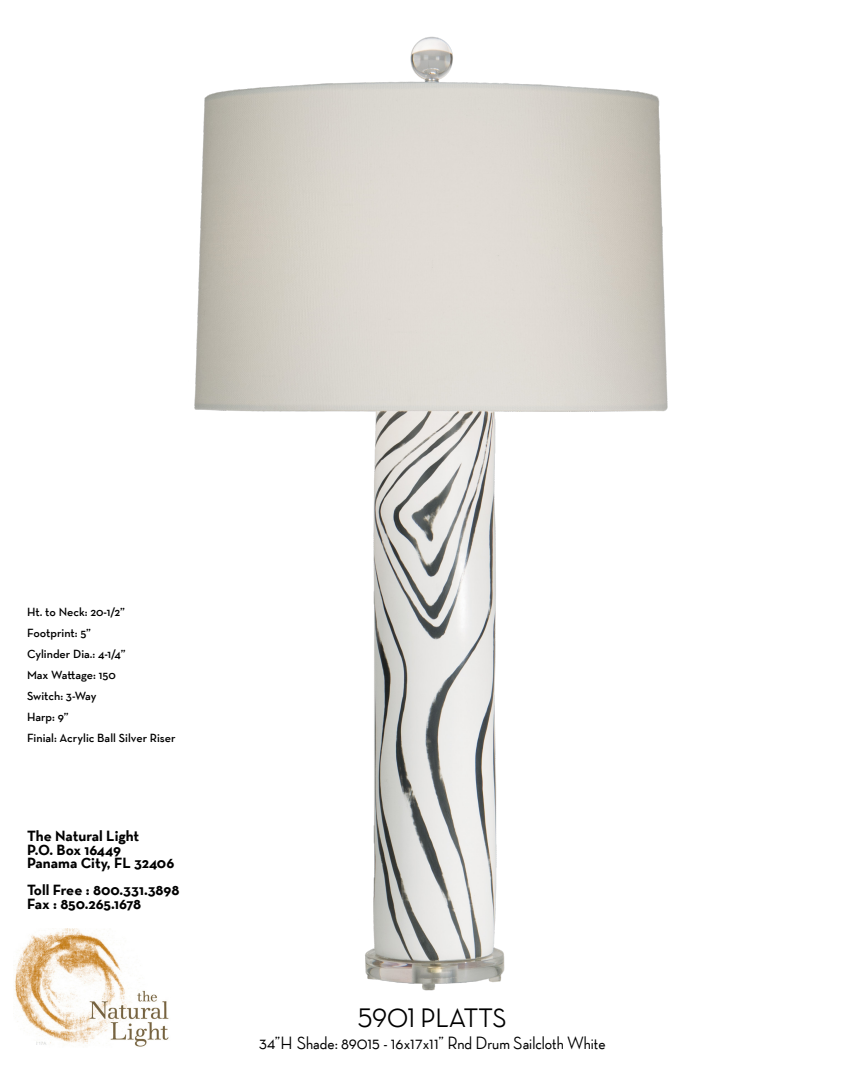
<style>
.page{position:relative;width:867px;height:1083px;background:#fff}
.page>*{position:absolute;margin:0;border:0;box-sizing:border-box;transform-origin:0 0}
.t1{font:500 27px "Neutraface Display TT";color:#000}
.t2{font:500 18px "Neutraface Display TT";color:#000}
.t3{font:700 15px/13.5px "Neutraface Text TT";color:#000}
.t4{font:600 12px/21px "Neutraface Text TT";color:#000}
.t5{font:4.5px "Arial";color:#d5d7d8}
</style>
<div class="page">
<img style="left:194px;top:36px;width:474px;height:955px">
<img style="left:14px;top:928px;width:155px;height:119px">
<p class="t4" style="left:27px;top:601px;width:150px">Ht. to Neck: 20-1/2”<br>Footprint: 5”<br>Cylinder Dia.: 4-1/4”<br>Max Wattage: 150<br>Switch: 3-Way<br>Harp: 9”<br>Finial: Acrylic Ball Silver Riser</p>
<p class="t3" style="left:27px;top:829px;width:149px">The Natural Light<br>P.O. Box 16449<br>Panama City, FL 32406</p>
<p class="t3" style="left:27px;top:883px;width:154px">Toll Free : 800.331.3898<br>Fax : 850.265.1678</p>
<p class="t5" style="left:36px;top:1039px;width:12px">217A</p>
<h1 class="t1" style="left:358px;top:1003px;width:150px">5901 PLATTS</h1>
<h2 class="t2" style="left:259px;top:1032px;width:348px">34”H Shade: 89015 - 16x17x11” Rnd Drum Sailcloth White</h2>
</div>
